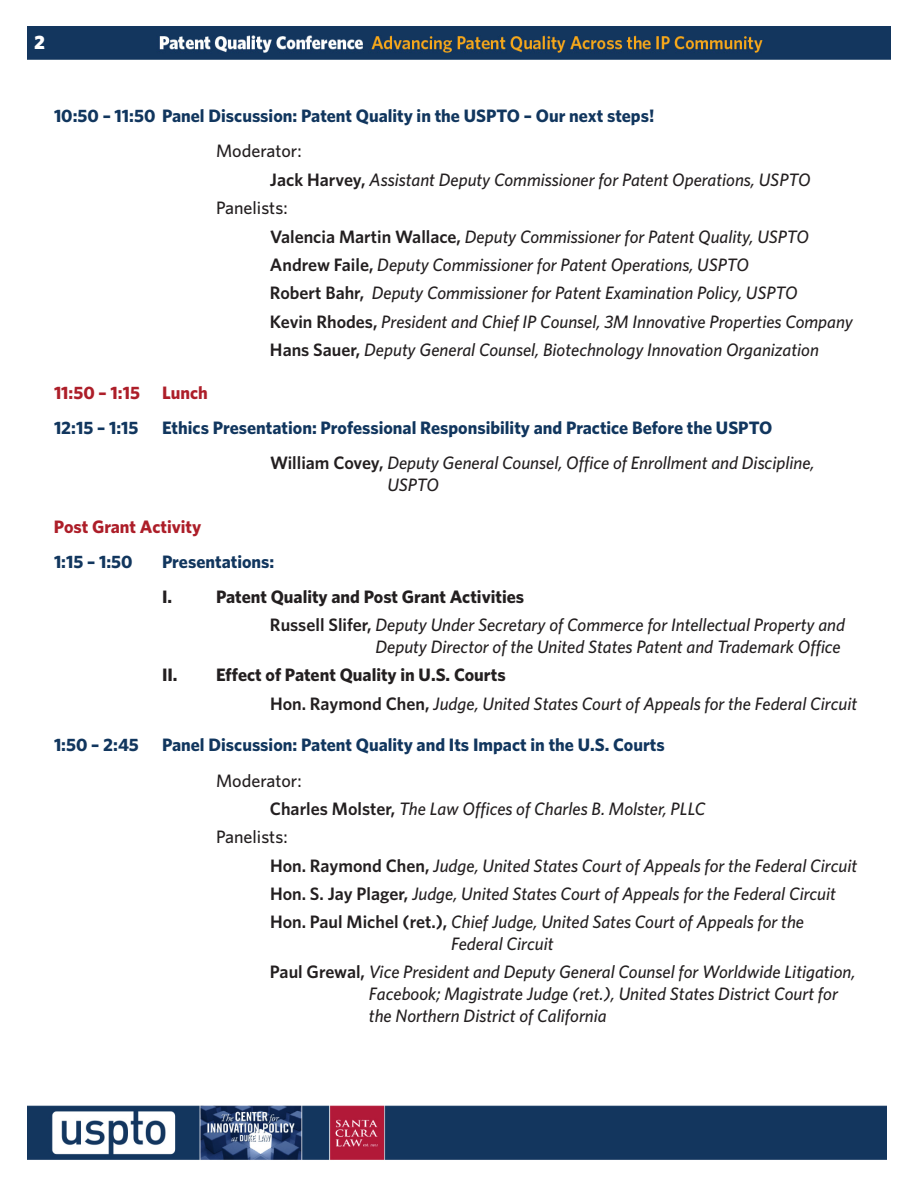
<style>
.page{position:relative;width:918px;height:1188px;background:#fff}
.page>*{position:absolute;margin:0;border:0;box-sizing:border-box;transform-origin:0 0}
.t1{font:900 19.5px "Whitney";color:#fff}
.AGENDA_names_list{font:italic 500 18px/21.6px "Whitney";color:#231f20}
.agenda_text_no_space{font:italic 500 18px/21.6px "Whitney";color:#231f20}
.agenda_Date_Time{font:700 18px "Whitney";color:#11365e}
.agenda_text_with_spa{font:700 18px "Whitney";color:#231f20}
.agenda_text_with_spa-2{font:500 18px "Whitney";color:#231f20}
.agenda_Date_Time-2{font:700 18px "Whitney";color:#ad1e29}
.s1{font-weight:600;font-style:normal}
</style>
<div class="page">
<img style="left:27px;top:27px;width:864px;height:32px">
<img style="left:27px;top:1105px;width:860px;height:55px">
<p class="t1" style="left:34px;top:30px;width:12px">2</p>
<p class="agenda_Date_Time" style="left:54px;top:104px;width:602px">10:50 – 11:50 Panel Discussion: Patent Quality in the USPTO – Our next steps!</p>
<p class="agenda_text_with_spa-2" style="left:216px;top:139px;width:87px">Moderator:</p>
<p class="agenda_text_no_space" style="left:270px;top:169px;width:542px"><span class="s1">Jack Harvey,</span> Assistant Deputy Commissioner for Patent Operations, USPTO</p>
<p class="agenda_text_with_spa-2" style="left:216px;top:196px;width:73px">Panelists:</p>
<p class="agenda_text_no_space" style="left:270px;top:225px;width:541px"><span class="s1">Valencia Martin Wallace,</span> Deputy Commissioner for Patent Quality, USPTO</p>
<p class="AGENDA_names_list" style="left:270px;top:254px;width:480px"><span class="s1">Andrew Faile,</span> Deputy Commissioner for Patent Operations, USPTO</p>
<p class="AGENDA_names_list" style="left:270px;top:282px;width:529px"><span class="s1">Robert Bahr,</span> Deputy Commissioner for Patent Examination Policy, USPTO</p>
<p class="AGENDA_names_list" style="left:270px;top:310px;width:584px"><span class="s1">Kevin Rhodes,</span> President and Chief IP Counsel, 3M Innovative Properties Company</p>
<p class="AGENDA_names_list" style="left:270px;top:339px;width:550px"><span class="s1">Hans Sauer,</span> Deputy General Counsel, Biotechnology Innovation Organization</p>
<p class="agenda_Date_Time-2" style="left:54px;top:381px;width:155px">11:50 – 1:15 Lunch</p>
<p class="agenda_Date_Time" style="left:54px;top:416px;width:86px">12:15 – 1:15</p>
<p class="agenda_Date_Time" style="left:162px;top:416px;width:612px">Ethics Presentation: Professional Responsibility and Practice Before the USPTO</p>
<p class="agenda_text_no_space" style="left:387px;top:452px;width:429px;text-indent:-117px"><span class="s1">William Covey,</span> Deputy General Counsel, Office of Enrollment and Discipline,<br>USPTO</p>
<p class="agenda_Date_Time-2" style="left:54px;top:514px;width:149px">Post Grant Activity</p>
<p class="agenda_Date_Time" style="left:54px;top:550px;width:80px">1:15 – 1:50</p>
<p class="agenda_Date_Time" style="left:162px;top:550px;width:114px">Presentations:</p>
<p class="agenda_text_with_spa" style="left:162px;top:585px;width:12px">I.</p>
<p class="agenda_text_with_spa" style="left:216px;top:585px;width:310px">Patent Quality and Post Grant Activities</p>
<p class="agenda_text_no_space" style="left:270px;top:614px;width:577px;text-align:right"><span class="s1">Russell Slifer,</span> Deputy Under Secretary of Commerce for Intellectual Property and<br>Deputy Director of the United States Patent and Trademark Office</p>
<p class="agenda_text_with_spa" style="left:162px;top:663px;width:345px">II. Effect of Patent Quality in U.S. Courts</p>
<p class="agenda_text_no_space" style="left:270px;top:692px;width:589px"><span class="s1">Hon. Raymond Chen,</span> Judge, United States Court of Appeals for the Federal Circuit</p>
<p class="agenda_Date_Time" style="left:54px;top:733px;width:86px">1:50 – 2:45</p>
<p class="agenda_Date_Time" style="left:162px;top:733px;width:504px">Panel Discussion: Patent Quality and Its Impact in the U.S. Courts</p>
<p class="agenda_text_with_spa-2" style="left:216px;top:768px;width:87px">Moderator:</p>
<p class="agenda_text_no_space" style="left:270px;top:798px;width:437px"><span class="s1">Charles Molster,</span> The Law Offices of Charles B. Molster, PLLC</p>
<p class="agenda_text_with_spa-2" style="left:216px;top:825px;width:73px">Panelists:</p>
<p class="agenda_text_no_space" style="left:270px;top:854px;width:589px"><span class="s1">Hon. Raymond Chen,</span> Judge, United States Court of Appeals for the Federal Circuit</p>
<p class="AGENDA_names_list" style="left:270px;top:883px;width:567px"><span class="s1">Hon. S. Jay Plager,</span> Judge, United States Court of Appeals for the Federal Circuit</p>
<p class="AGENDA_names_list" style="left:451px;top:911px;width:355px;text-indent:-181px"><span class="s1">Hon. Paul Michel (ret.),</span> Chief Judge, United Sates Court of Appeals for the<br>Federal Circuit</p>
<p class="AGENDA_names_list" style="left:369px;top:961px;width:488px;text-indent:-99px"><span class="s1">Paul Grewal,</span> Vice President and Deputy General Counsel for Worldwide Litigation,<br>Facebook; Magistrate Judge (ret.), United States District Court for the Northern District of California</p>
</div>
